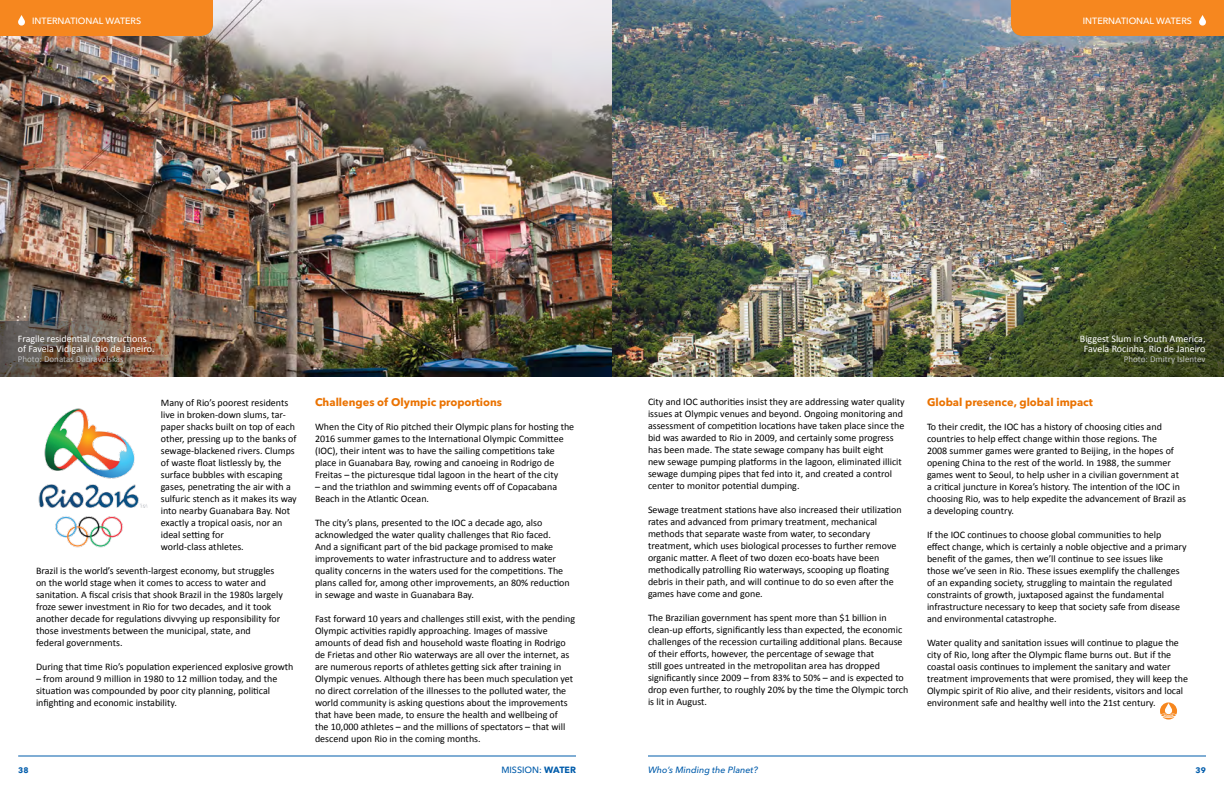
<style>
.page{position:relative;width:1224px;height:792px;background:#fff}
.page>*{position:absolute;margin:0;border:0;box-sizing:border-box;transform-origin:0 0}
.t1{font:700 11px "Avenir Next LT Pro";color:#ea7200}
.t2{font:10px/12px "Calibri";color:#000}
.t3{font:10px/10px "Calibri";color:#fff;text-align:center}
.t4{font:500 9px "Avenir Next LT Pro";color:#fff}
.t5{font:9px "Calibri";color:#bcbec0}
.t6{font:italic 500 9px "Avenir Next LT Pro";color:#005cab}
.t7{font:500 9px "Avenir Next LT Pro";color:#005cab}
.t8{font:700 8px "Avenir Next LT Pro";color:#005cab}
.s1{font-weight:700}
</style>
<div class="page">
<img style="left:0;top:0;width:612px;height:377px">
<img style="left:612px;top:0;width:612px;height:377px">
<img style="left:918px;top:322px;width:306px;height:55px">
<img style="left:0;top:322px;width:297px;height:55px">
<hr style="left:648px;top:756px;width:558px;height:1px;background:#005cab">
<img style="left:38px;top:408px;width:110px;height:140px">
<hr style="left:18px;top:756px;width:558px;height:1px;background:#005cab">
<div style="left:1011px;top:0;width:213px;height:36px;background:#f6871f"></div>
<div style="left:0;top:0;width:213px;height:36px;background:#f6871f"></div>
<svg style="left:1160px;top:702px;width:17px;height:18px"></svg>
<p class="t4" style="left:32px;top:16px;width:111px">INTERNATIONAL WATERS</p>
<p class="t4" style="left:1083px;top:16px;width:111px">INTERNATIONAL WATERS</p>
<p class="t4" style="left:1161px;top:16px;width:46px">HEADLINE</p>
<p class="t4" style="left:18px;top:16px;width:46px">HEADLINE</p>
<p class="t3" style="left:18px;top:333px;width:138px;text-align:left">Fragile residential constructions of Favela Vidigal in Rio de Janeiro.</p>
<p class="t5" style="left:18px;top:353px;width:108px">Photo: Donatas Dabravolskas</p>
<p class="t2" style="left:161px;top:396px;width:138px">Many of Rio’s poorest residents live in broken-down slums, tar&shy;paper shacks built on top of each other, pressing up to the banks of sewage-blackened rivers. Clumps of waste float listlessly by, the surface bubbles with escaping gases, penetrating the air with a sulfuric stench as it makes its way into nearby Guanabara Bay. Not exactly a tropical oasis, nor an ideal setting for<br>world-class athletes.</p>
<p class="t2" style="left:36px;top:564px;width:248px">Brazil is the world’s seventh-largest economy, but struggles on the world stage when it comes to access to water and sanitation. A fiscal crisis that shook Brazil in the 1980s largely froze sewer investment in Rio for two decades, and it took another decade for regulations divvying up responsibility for those investments between the municipal, state, and<br>federal governments.</p>
<p class="t2" style="left:36px;top:660px;width:259px">During that time Rio’s population experienced explosive growth</p>
<p class="t2" style="left:36px;top:672px;width:243px">– from around 9 million in 1980 to 12 million today, and the situation was compounded by poor city planning, political infighting and economic instability.</p>
<p class="t1" style="left:315px;top:396px;width:189px">Challenges of Olympic proportions</p>
<p class="t2" style="left:315px;top:421px;width:261px">When the City of Rio pitched their Olympic plans for hosting the 2016 summer games to the International Olympic Committee (IOC), their intent was to have the sailing competitions take place in Guanabara Bay, rowing and canoeing in Rodrigo de Freitas – the picturesque tidal lagoon in the heart of the city</p>
<p class="t2" style="left:315px;top:481px;width:244px">– and the triathlon and swimming events off of Copacabana<br>Beach in the Atlantic Ocean.</p>
<p class="t2" style="left:315px;top:517px;width:256px">The city’s plans, presented to the IOC a decade ago, also acknowledged the water quality challenges that Rio faced.<br>And a significant part of the bid package promised to make improvements to water infrastructure and to address water quality concerns in the waters used for the competitions. The plans called for, among other improvements, an 80% reduction in sewage and waste in Guanabara Bay.</p>
<p class="t2" style="left:315px;top:613px;width:262px">Fast forward 10 years and challenges still exist, with the pending Olympic activities rapidly approaching. Images of massive amounts of dead fish and household waste floating in Rodrigo de Frietas and other Rio waterways are all over the internet, as are numerous reports of athletes getting sick after training in Olympic venues. Although there has been much speculation yet no direct correlation of the illnesses to the polluted water, the world community is asking questions about the improvements that have been made, to ensure the health and wellbeing of<br>the 10,000 athletes – and the millions of spectators – that will descend upon Rio in the coming months.</p>
<p class="t2" style="left:648px;top:396px;width:258px">City and IOC authorities insist they are addressing water quality issues at Olympic venues and beyond. Ongoing monitoring and assessment of competition locations have taken place since the bid was awarded to Rio in 2009, and certainly some progress has been made. The state sewage company has built eight<br>new sewage pumping platforms in the lagoon, eliminated illicit sewage dumping pipes that fed into it, and created a control center to monitor potential dumping.</p>
<p class="t2" style="left:648px;top:504px;width:255px">Sewage treatment stations have also increased their utilization rates and advanced from primary treatment, mechanical methods that separate waste from water, to secondary treatment, which uses biological processes to further remove organic matter. A fleet of two dozen eco-boats have been methodically patrolling Rio waterways, scooping up floating debris in their path, and will continue to do so even after the games have come and gone.</p>
<p class="t2" style="left:648px;top:612px;width:262px">The Brazilian government has spent more than $1 billion in clean-up efforts, significantly less than expected, the economic challenges of the recession curtailing additional plans. Because of their efforts, however, the percentage of sewage that<br>still goes untreated in the metropolitan area has dropped significantly since 2009 – from 83% to 50% – and is expected to drop even further, to roughly 20% by the time the Olympic torch is lit in August.</p>
<p class="t3" style="left:1080px;top:333px;width:127px">Biggest Slum in South America,<br>Favela Rocinha, Rio de Janeiro</p>
<p class="t5" style="left:1124px;top:353px;width:83px">Photo: Dmitry Islentev</p>
<p class="t1" style="left:927px;top:396px;width:167px">Global presence, global impact</p>
<p class="t2" style="left:927px;top:421px;width:261px">To their credit, the IOC has a history of choosing cities and countries to help effect change within those regions. The<br>2008 summer games were granted to Beijing, in the hopes of opening China to the rest of the world. In 1988, the summer games went to Seoul, to help usher in a civilian government at a critical juncture in Korea’s history. The intention of the IOC in choosing Rio, was to help expedite the advancement of Brazil as a developing country.</p>
<p class="t2" style="left:927px;top:529px;width:261px">If the IOC continues to choose global communities to help effect change, which is certainly a noble objective and a primary benefit of the games, then we’ll continue to see issues like those we’ve seen in Rio. These issues exemplify the challenges of an expanding society, struggling to maintain the regulated constraints of growth, juxtaposed against the fundamental infrastructure necessary to keep that society safe from disease and environmental catastrophe.</p>
<p class="t2" style="left:927px;top:637px;width:263px">Water quality and sanitation issues will continue to plague the city of Rio, long after the Olympic flame burns out. But if the coastal oasis continues to implement the sanitary and water treatment improvements that were promised, they will keep the Olympic spirit of Rio alive, and their residents, visitors and local environment safe and healthy well into the 21st century.</p>
<p class="t8" style="left:18px;top:766px;width:12px">38</p>
<p class="t7" style="left:501px;top:764px;width:76px">MISSION: <span class="s1">WATER</span></p>
<p class="t6" style="left:648px;top:764px;width:112px">Who’s Minding the Planet?</p>
<p class="t8" style="left:1196px;top:766px;width:12px">39</p>
</div>
